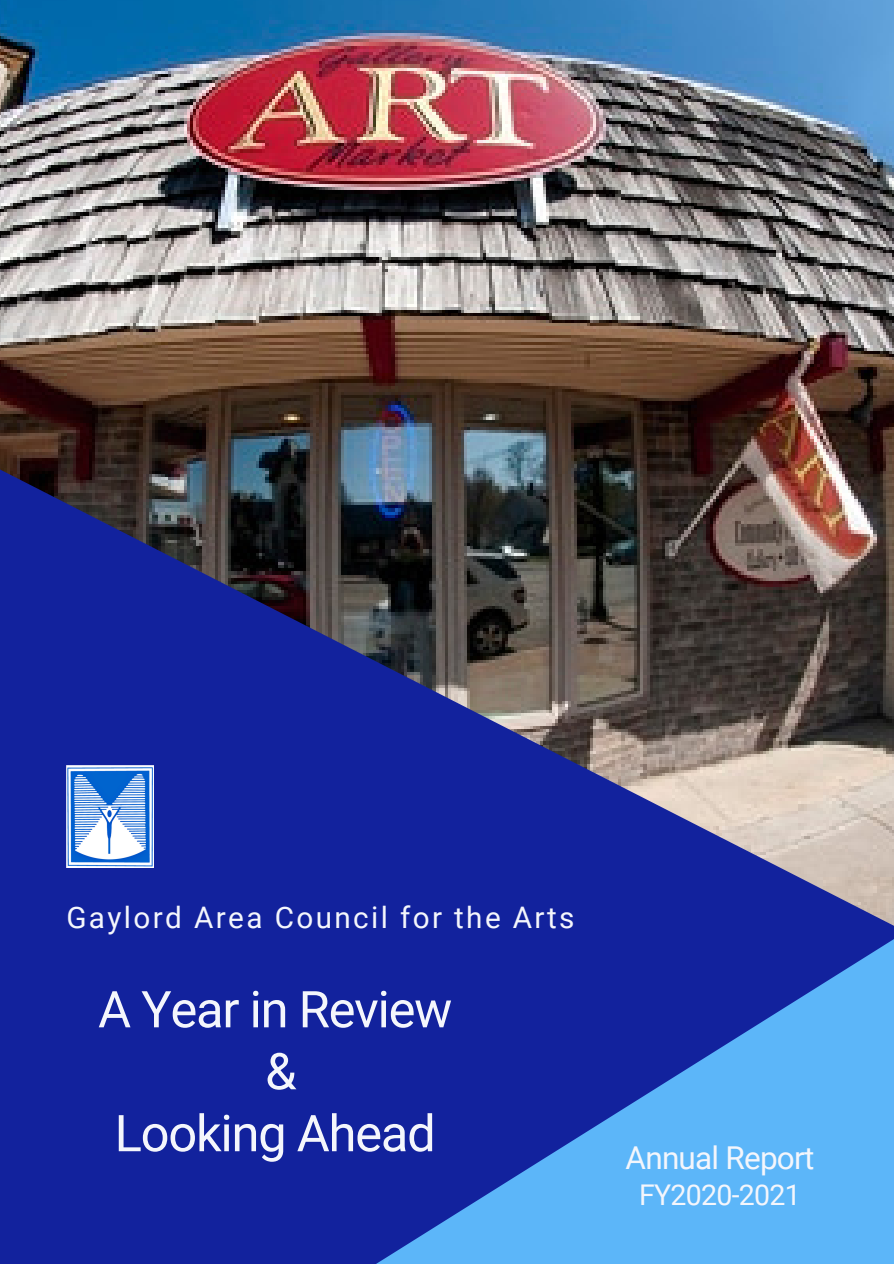
<style>
.page{position:relative;width:894px;height:1264px;background:#fff}
.page>*{position:absolute;margin:0;border:0;box-sizing:border-box;transform-origin:0 0}
.t1{font:50.7px "Roboto";letter-spacing:-.025em;color:#f4f6fc}
.t2{font:31.5px "Roboto";letter-spacing:-.025em;color:#f4f6fc}
.t3{font:29.7px "Roboto";letter-spacing:.08em;color:#f4f6fc}
.t4{font:28.5px "Roboto";letter-spacing:-.025em;color:#f4f6fc}
</style>
<div class="page">
<div style="left:0;top:0;width:893px;height:1263px;background:#12229d"></div>
<img style="left:0;top:0;width:893px;height:427px">
<img style="left:0;top:427px;width:893px;height:491px">
<svg style="left:378px;top:918px;width:515px;height:345px"></svg>
<img style="left:66px;top:765px;width:87px;height:102px">
<p class="t3" style="left:66px;top:900px;width:509px">Gaylord Area Council for the Arts</p>
<p class="t1" style="left:98px;top:980px;width:355px">A Year in Review</p>
<p class="t1" style="left:265px;top:1042px;width:33px">&amp;</p>
<p class="t1" style="left:114px;top:1104px;width:322px">Looking Ahead</p>
<p class="t2" style="left:625px;top:1140px;width:190px">Annual Report</p>
<p class="t4" style="left:638px;top:1178px;width:163px">FY2020-2021</p>
</div>
